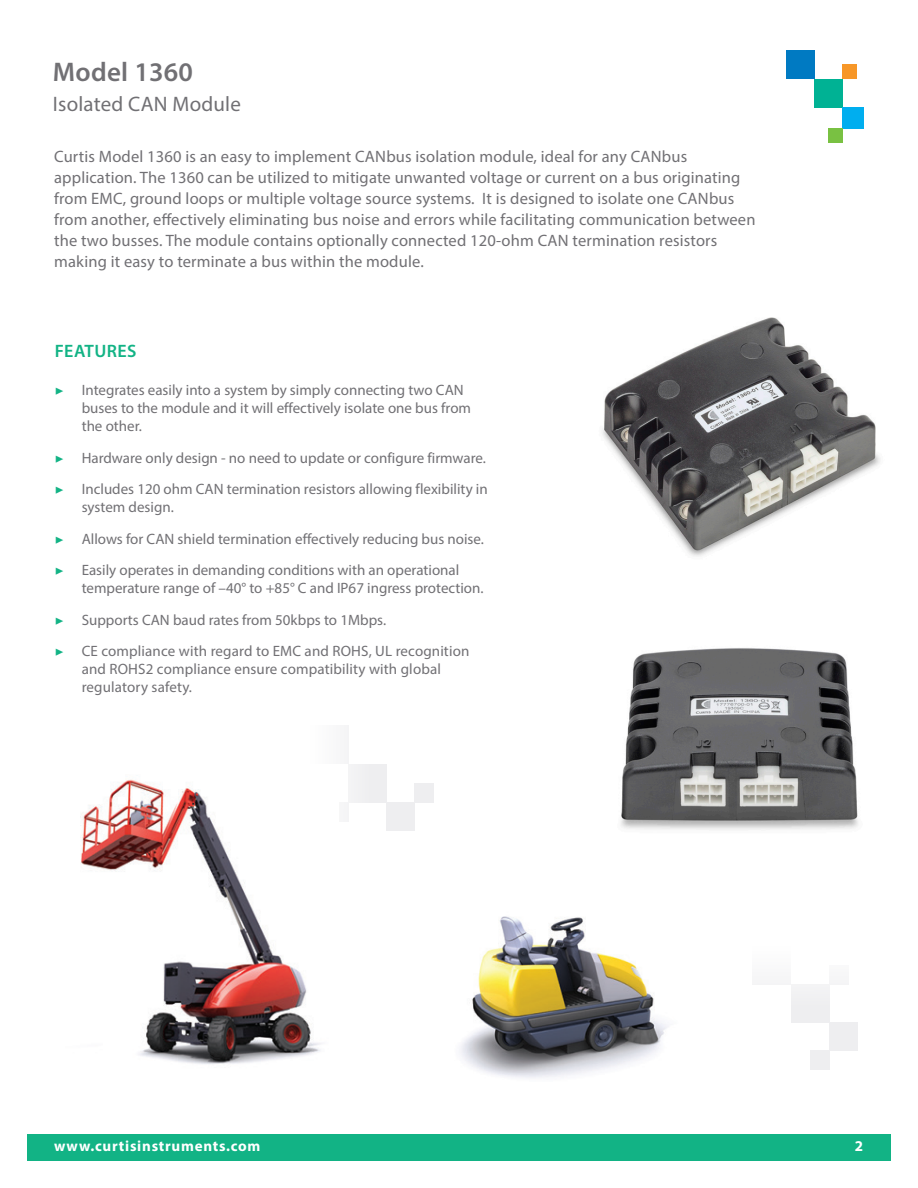
<style>
.page{position:relative;width:918px;height:1188px;background:#fff}
.page>*{position:absolute;margin:0;border:0;box-sizing:border-box;transform-origin:0 0}
.t1{font:600 27px "Myriad Pro";letter-spacing:.01em;color:#717074}
.t2{font:21px "Myriad Pro";letter-spacing:.01em;color:#717074}
.Headers{font:600 18px "Myriad Pro";letter-spacing:.025em;color:#12b385}
.Body_Paragraphs{font:16.5px/21px "Myriad Pro";letter-spacing:.01em;color:#717074}
.t3{font:15px/18px "Myriad Pro";color:#717074}
.t4{font:700 15px "Myriad Pro";letter-spacing:.05em;color:#fff}
.s1{font-family:"Minion Pro";color:#12b385}
</style>
<div class="page">
<div style="left:27px;top:1134px;width:864px;height:27px;background:#12b385"></div>
<div style="left:786px;top:51px;width:29px;height:28px;background:#007ac2"></div>
<div style="left:815px;top:79px;width:28px;height:28px;background:#00b294"></div>
<div style="left:843px;top:107px;width:21px;height:21px;background:#00aeef"></div>
<div style="left:843px;top:65px;width:14px;height:14px;background:#f79728"></div>
<div style="left:829px;top:128px;width:14px;height:14px;background:#79c142"></div>
<div style="left:310px;top:726px;width:38px;height:38px;background:#f9f9fa"></div>
<div style="left:348px;top:764px;width:38px;height:38px;background:#eeeef0"></div>
<div style="left:386px;top:802px;width:29px;height:29px;background:#eeeef0"></div>
<div style="left:415px;top:783px;width:19px;height:19px;background:#eeeef0"></div>
<div style="left:753px;top:946px;width:38px;height:38px;background:#f9f9fa"></div>
<div style="left:791px;top:984px;width:38px;height:38px;background:#eeeef0"></div>
<div style="left:829px;top:1022px;width:29px;height:29px;background:#eeeef0"></div>
<div style="left:829px;top:965px;width:19px;height:19px;background:#f7f7f8"></div>
<div style="left:810px;top:1051px;width:19px;height:19px;background:#eeeef0"></div>
<img style="left:460px;top:916px;width:208px;height:162px">
<img style="left:602px;top:317px;width:278px;height:240px">
<img style="left:621px;top:648px;width:237px;height:182px">
<img style="left:80px;top:779px;width:241px;height:285px">
<h1 class="t1" style="left:53px;top:54px;width:142px">Model 1360</h1>
<h2 class="t2" style="left:53px;top:91px;width:190px">Isolated CAN Module</h2>
<p class="Body_Paragraphs" style="left:54px;top:146px;width:703px">Curtis Model 1360 is an easy to implement CANbus isolation module, ideal for any CANbus application. The 1360 can be utilized to mitigate unwanted voltage or current on a bus originating from EMC, ground loops or multiple voltage source systems. It is designed to isolate one CANbus from another, effectively eliminating bus noise and errors while facilitating communication between the two busses. The module contains optionally connected 120-ohm CAN termination resistors making it easy to terminate a bus within the module.</p>
<p class="Headers" style="left:55px;top:339px;width:83px">FEATURES</p>
<p class="t3" style="left:82px;top:381px;width:391px;text-indent:-27px"><span class="s1">▶</span> Integrates easily into a system by simply connecting two CAN buses to the module and it will effectively isolate one bus from the other.</p>
<p class="t3" style="left:55px;top:448px;width:433px"><span class="s1">▶</span> Hardware only design - no need to update or configure firmware.</p>
<p class="t3" style="left:82px;top:480px;width:408px;text-indent:-27px"><span class="s1">▶</span> Includes 120 ohm CAN termination resistors allowing flexibility in system design.</p>
<p class="t3" style="left:55px;top:529px;width:431px"><span class="s1">▶</span> Allows for CAN shield termination effectively reducing bus noise.</p>
<p class="t3" style="left:82px;top:561px;width:403px;text-indent:-27px"><span class="s1">▶</span> Easily operates in demanding conditions with an operational temperature range of –40° to +85° C and IP67 ingress protection.</p>
<p class="t3" style="left:55px;top:610px;width:333px"><span class="s1">▶</span> Supports CAN baud rates from 50kbps to 1Mbps.</p>
<p class="t3" style="left:82px;top:642px;width:389px;text-indent:-27px"><span class="s1">▶</span> CE compliance with regard to EMC and ROHS, UL recognition and ROHS2 compliance ensure compatibility with global regulatory safety.</p>
<p class="t4" style="left:54px;top:1137px;width:208px">www.curtisinstruments.com</p>
<p class="t4" style="left:855px;top:1137px;width:10px">2</p>
</div>
